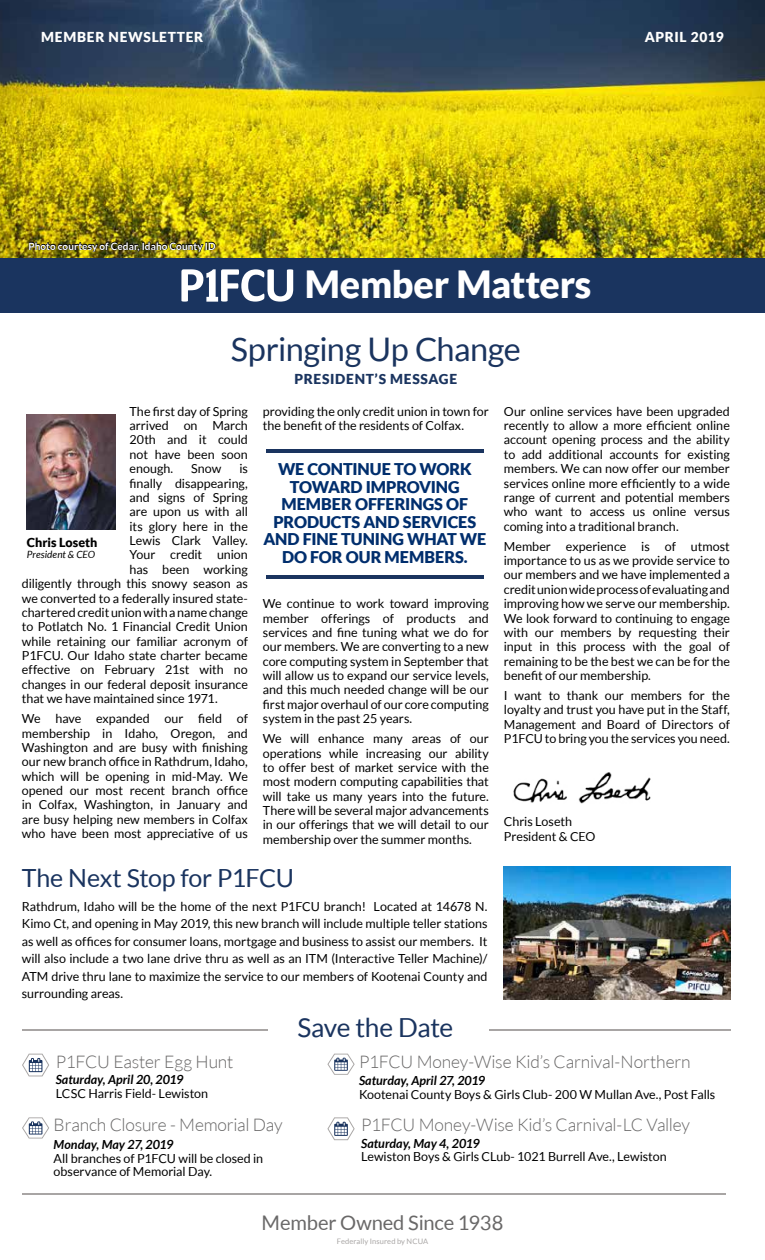
<style>
.page{position:relative;width:765px;height:1260px;background:#fff}
.page>*{position:absolute;margin:0;border:0;box-sizing:border-box;transform-origin:0 0}
.t1{font:900 37.5px "Lato";letter-spacing:-.01em;color:#fff}
.t2{font:32.5px "Lato";letter-spacing:-.015em;color:#1a345f}
.t3{font:26.25px "Lato";letter-spacing:-.02em;color:#1a345f}
.t4{font:25px "Lato";letter-spacing:-.015em;color:#1a345f}
.t5{font:20.12px "Lato";letter-spacing:-.01em;color:#696868}
.t6{font:300 17.5px "Lato";letter-spacing:-.015em;color:#696868}
.t7{font:900 16.25px/17.5px "Lato";letter-spacing:-.005em;color:#002e6d;text-align:center}
.t8{font:900 13.75px "Lato";letter-spacing:.05em;color:#1a345f}
.t9{font:900 13.75px "Lato";letter-spacing:.055em;color:#fff}
.t10{font:900 13.75px "Lato";letter-spacing:.035em;color:#fff}
.t11{font:12.5px/14.4px "Lato";letter-spacing:-.005em;color:#000;text-align:justify}
.t12{font:italic 700 12.5px "Lato";letter-spacing:-.005em;color:#000}
.t13{font:900 12.5px "Lato";color:#000}
.t14{font:700 10px "Lato";letter-spacing:.01em;color:#fff}
.t15{font:italic 10px "Lato";letter-spacing:.005em;color:#000}
.t16{font:7.5px "Lato";letter-spacing:.015em;color:#a8a5a4}
</style>
<div class="page">
<img style="left:0;top:0;width:765px;height:259px">
<div style="left:0;top:259px;width:765px;height:54px;background:#1a345f"></div>
<svg style="left:181px;top:269px;width:112px;height:33px"></svg>
<img style="left:29px;top:234px;width:187px;height:22px">
<svg style="left:327px;top:1054px;width:28px;height:21px"></svg>
<svg style="left:22px;top:1054px;width:27px;height:22px"></svg>
<img style="left:513px;top:773px;width:138px;height:31px">
<img style="left:27px;top:415px;width:89px;height:114px">
<hr style="left:266px;top:449px;width:218px;height:4px;background:#1a345f">
<hr style="left:266px;top:575px;width:218px;height:4px;background:#1a345f">
<hr style="left:22px;top:1194px;width:704px;height:1px;background:#a8a5a4">
<hr style="left:22px;top:1029px;width:245px;height:2px;background:#a8a5a4">
<hr style="left:489px;top:1029px;width:242px;height:2px;background:#a8a5a4">
<svg style="left:22px;top:1117px;width:27px;height:22px"></svg>
<svg style="left:327px;top:1117px;width:28px;height:23px"></svg>
<img style="left:504px;top:867px;width:226px;height:132px">
<p class="t9" style="left:41px;top:29px;width:164px">MEMBER NEWSLETTER</p>
<p class="t10" style="left:645px;top:29px;width:80px">APRIL 2019</p>
<p class="t14" style="left:28px;top:240px;width:189px">Photo courtesy of Cedar, Idaho County ID</p>
<h1 class="t1" style="left:305px;top:263px;width:288px">Member Matters</h1>
<h2 class="t2" style="left:231px;top:331px;width:292px">Springing Up Change</h2>
<p class="t8" style="left:295px;top:371px;width:164px">PRESIDENT’S MESSAGE</p>
<p class="t11" style="left:130px;top:404px;width:120px">The first day of Spring arrived on March 20th and it could not have been soon enough.</p>
<p class="t11" style="left:191px;top:461px;width:32px">Snow</p>
<p class="t11" style="left:239px;top:461px;width:10px">is</p>
<p class="t11" style="left:130px;top:476px;width:120px">finally disappearing,</p>
<p class="t11" style="left:130px;top:490px;width:120px">and signs of Spring</p>
<p class="t11" style="left:130px;top:504px;width:120px">are upon us with all</p>
<p class="t11" style="left:130px;top:519px;width:120px">its glory here in the</p>
<p class="t11" style="left:130px;top:533px;width:120px">Lewis Clark Valley.</p>
<p class="t11" style="left:130px;top:548px;width:120px">Your credit union</p>
<p class="t11" style="left:130px;top:562px;width:120px">has been working</p>
<p class="t11" style="left:22px;top:576px;width:227px">diligently through this snowy season as</p>
<p class="t11" style="left:22px;top:591px;width:227px">we converted to a federally insured state-</p>
<p class="t11" style="left:22px;top:605px;width:228px">chartered credit union with a name change</p>
<p class="t11" style="left:22px;top:619px;width:227px">to Potlatch No. 1 Financial Credit Union</p>
<p class="t11" style="left:22px;top:634px;width:227px">while retaining our familiar acronym of</p>
<p class="t11" style="left:22px;top:648px;width:227px">P1FCU. Our Idaho state charter became</p>
<p class="t11" style="left:22px;top:663px;width:228px">effective on February 21st with no</p>
<p class="t11" style="left:22px;top:677px;width:227px">changes in our federal deposit insurance</p>
<p class="t11" style="left:22px;top:691px;width:197px">that we have maintained since 1971.</p>
<p class="t11" style="left:22px;top:711px;width:228px">We have expanded our field of membership in Idaho, Oregon, and Washington and are busy with finishing our new branch office in Rathdrum, Idaho, which will be opening in mid-May. We opened our most recent branch office in Colfax, Washington, in January and are busy helping new members in Colfax who have been most appreciative of us</p>
<p class="t13" style="left:27px;top:535px;width:72px">Chris Loseth</p>
<p class="t15" style="left:27px;top:549px;width:70px">President &amp; CEO</p>
<p class="t11" style="left:263px;top:404px;width:227px">providing the only credit union in town for the benefit of the residents of Colfax.</p>
<h3 class="t7" style="left:263px;top:460px;width:224px">WE CONTINUE TO WORK<br>TOWARD IMPROVING<br>MEMBER OFFERINGS OF<br>PRODUCTS AND SERVICES<br>AND FINE TUNING WHAT WE<br>DO FOR OUR MEMBERS.</h3>
<p class="t11" style="left:263px;top:596px;width:228px">We continue to work toward improving member offerings of products and services and fine tuning what we do for our members. We are converting to a new core computing system in September that will allow us to expand our service levels, and this much needed change will be our first major overhaul of our core computing system in the past 25 years.</p>
<p class="t11" style="left:263px;top:731px;width:228px">We will enhance many areas of our operations while increasing our ability to offer best of market service with the most modern computing capabilities that will take us many years into the future.<br>There will be several major advancements in our offerings that we will detail to our membership over the summer months.</p>
<h3 class="t4" style="left:22px;top:864px;width:274px">The Next Stop for P1FCU</h3>
<p class="t11" style="left:22px;top:897px;width:467px;line-height:17.5px">Rathdrum, Idaho will be the home of the next P1FCU branch! Located at 14678 N.<br>Kimo Ct, and opening in May 2019, this new branch will include multiple teller stations as well as offices for consumer loans, mortgage and business to assist our members. It will also include a two lane drive thru as well as an ITM (Interactive Teller Machine)/ ATM drive thru lane to maximize the service to our members of Kootenai County and surrounding areas.</p>
<h3 class="t3" style="left:298px;top:1013px;width:157px">Save the Date</h3>
<p class="t11" style="left:504px;top:404px;width:228px">Our online services have been upgraded recently to allow a more efficient online account opening process and the ability to add additional accounts for existing members. We can now offer our member services online more efficiently to a wide range of current and potential members who want to access us online versus coming into a traditional branch.</p>
<p class="t11" style="left:504px;top:539px;width:228px">Member experience is of utmost importance to us as we provide service to our members and we have implemented a credit union wide process of evaluating and improving how we serve our membership.<br>We look forward to continuing to engage with our members by requesting their input in this process with the goal of remaining to be the best we can be for the benefit of our membership.</p>
<p class="t11" style="left:504px;top:688px;width:228px">I want to thank our members for the loyalty and trust you have put in the Staff, Management and Board of Directors of P1FCU to bring you the services you need.</p>
<p class="t11" style="left:504px;top:813px;width:93px;line-height:15.6px">Chris Loseth<br>President &amp; CEO</p>
<h3 class="t6" style="left:56px;top:1052px;width:179px">P1FCU Easter Egg Hunt</h3>
<p class="t12" style="left:56px;top:1072px;width:129px">Saturday, April 20, 2019</p>
<p class="t11" style="left:56px;top:1086px;width:154px">LCSC Harris Field- Lewiston</p>
<h3 class="t6" style="left:54px;top:1116px;width:230px">Branch Closure - Memorial Day</h3>
<p class="t12" style="left:54px;top:1137px;width:121px">Monday, May 27, 2019</p>
<p class="t11" style="left:54px;top:1151px;width:211px;line-height:13.8px">All branches of P1FCU will be closed in observance of Memorial Day.</p>
<h3 class="t6" style="left:359px;top:1052px;width:333px">P1FCU Money-Wise Kid’s Carnival-Northern</h3>
<p class="t12" style="left:359px;top:1074px;width:128px">Saturday, April 27, 2019</p>
<p class="t11" style="left:359px;top:1087px;width:358px">Kootenai County Boys &amp; Girls Club- 200 W Mullan Ave., Post Falls</p>
<h3 class="t6" style="left:361px;top:1116px;width:330px">P1FCU Money-Wise Kid’s Carnival-LC Valley</h3>
<p class="t12" style="left:361px;top:1136px;width:120px">Saturday, May 4, 2019</p>
<p class="t11" style="left:361px;top:1150px;width:307px">Lewiston Boys &amp; Girls CLub- 1021 Burrell Ave., Lewiston</p>
<h3 class="t5" style="left:262px;top:1212px;width:243px">Member Owned Since 1938</h3>
<p class="t16" style="left:337px;top:1237px;width:93px">Federally Insured by NCUA</p>
</div>
